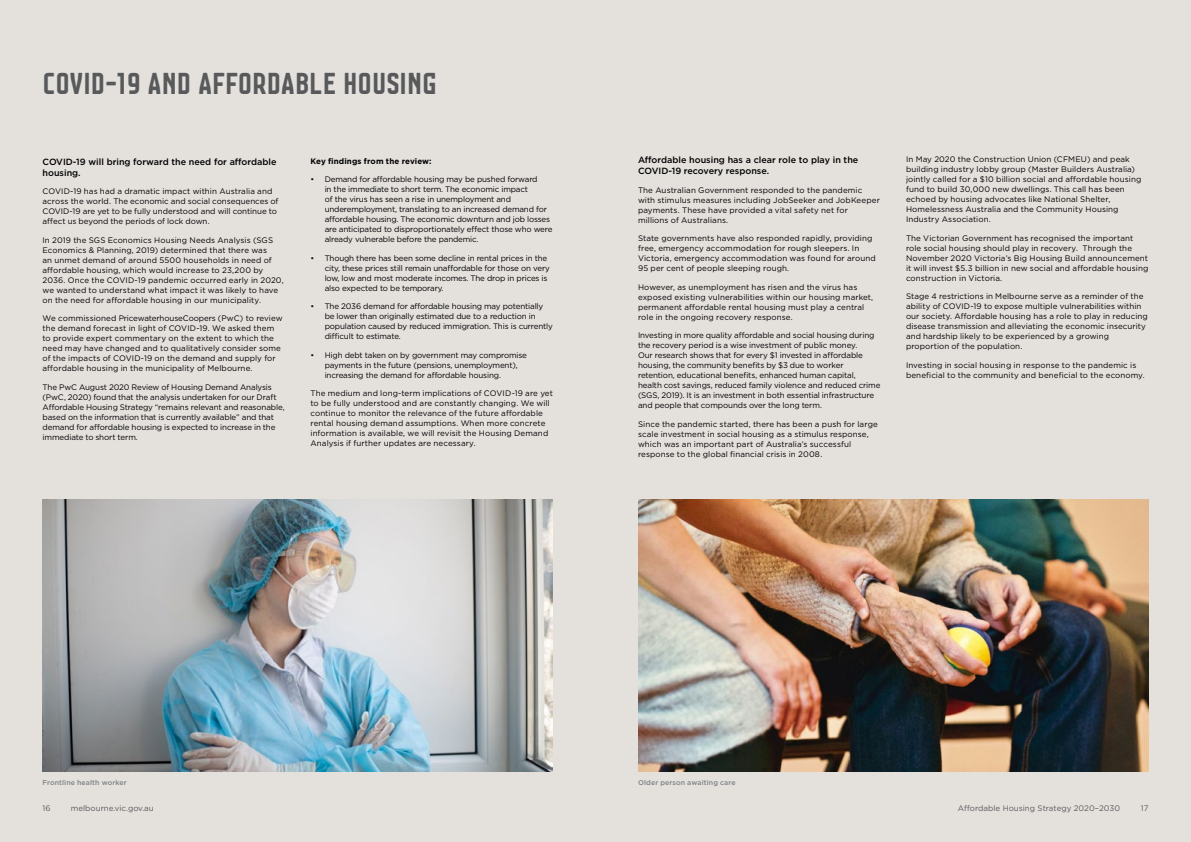
<style>
.page{position:relative;width:1191px;height:842px;background:#e4e1dd}
.page>*{position:absolute;margin:0;border:0;box-sizing:border-box;transform-origin:0 0}
.t1{font:32px "Co M";color:#58595b}
.t2{font:500 9px/11px "Gotham";color:#000}
.t3{font:8px/10px "Gotham";color:#000}
.t4{font:8px/10px "Gotham";letter-spacing:-.02em;color:#000}
.t5{font:8px "Gotham";color:#58595b}
.t6{font:700 8px "Gotham";letter-spacing:.015em;color:#000}
.t7{font:500 7px "Gotham";letter-spacing:.015em;color:#7c8185}
</style>
<div class="page">
<img style="left:43px;top:500px;width:510px;height:271px">
<img style="left:638px;top:500px;width:510px;height:271px">
<h1 class="t1" style="left:43px;top:65px;width:396px">COVID-19 AND AFFORDABLE HOUSING</h1>
<p class="t2" style="left:43px;top:156px;width:235px">COVID-19 will bring forward the need for affordable housing.</p>
<p class="t3" style="left:43px;top:186px;width:237px">COVID-19 has had a dramatic impact within Australia and across the world. The economic and social consequences of COVID-19 are yet to be fully understood and will continue to affect us beyond the periods of lock down.</p>
<p class="t3" style="left:43px;top:235px;width:243px">In 2019 the SGS Economics Housing Needs Analysis (SGS Economics &amp; Planning, 2019) determined that there was<br>an unmet demand of around 5500 households in need of affordable housing, which would increase to 23,200 by 2036. Once the COVID-19 pandemic occurred early in 2020, we wanted to understand what impact it was likely to have on the need for affordable housing in our municipality.</p>
<p class="t3" style="left:43px;top:313px;width:242px">We commissioned PricewaterhouseCoopers (PwC) to review the demand forecast in light of COVID-19. We asked them to provide expert commentary on the extent to which the need may have changed and to qualitatively consider some of the impacts of COVID-19 on the demand and supply for affordable housing in the municipality of Melbourne.</p>
<p class="t3" style="left:43px;top:382px;width:244px">The PwC August 2020 Review of Housing Demand Analysis (PwC, 2020) found that the analysis undertaken for our Draft Affordable Housing Strategy “remains relevant and reasonable, based on the information that is currently available” and that demand for affordable housing is expected to increase in the immediate to short term.</p>
<p class="t6" style="left:310px;top:156px;width:123px">Key findings from the review:</p>
<p class="t4" style="left:325px;top:174px;width:229px;text-indent:-14px">• Demand for affordable housing may be pushed forward<br>in the immediate to short term. The economic impact<br>of the virus has seen a rise in unemployment and underemployment, translating to an increased demand for affordable housing. The economic downturn and job losses are anticipated to disproportionately effect those who were already vulnerable before the pandemic.</p>
<p class="t4" style="left:325px;top:253px;width:227px;text-indent:-14px">• Though there has been some decline in rental prices in the city, these prices still remain unaffordable for those on very low, low and most moderate incomes. The drop in prices is also expected to be temporary.</p>
<p class="t4" style="left:325px;top:301px;width:230px;text-indent:-14px">• The 2036 demand for affordable housing may potentially be lower than originally estimated due to a reduction in population caused by reduced immigration. This is currently difficult to estimate.</p>
<p class="t4" style="left:325px;top:350px;width:204px;text-indent:-14px">• High debt taken on by government may compromise payments in the future (pensions, unemployment), increasing the demand for affordable housing.</p>
<p class="t3" style="left:310px;top:388px;width:244px">The medium and long-term implications of COVID-19 are yet to be fully understood and are constantly changing. We will continue to monitor the relevance of the future affordable rental housing demand assumptions. When more concrete information is available, we will revisit the Housing Demand Analysis if further updates are necessary.</p>
<p class="t2" style="left:638px;top:154px;width:222px">Affordable housing has a clear role to play in the<br>COVID-19 recovery response.</p>
<p class="t3" style="left:638px;top:185px;width:243px">The Australian Government responded to the pandemic with stimulus measures including JobSeeker and JobKeeper payments. These have provided a vital safety net for millions of Australians.</p>
<p class="t3" style="left:638px;top:233px;width:239px">State governments have also responded rapidly, providing free, emergency accommodation for rough sleepers. In Victoria, emergency accommodation was found for around 95 per cent of people sleeping rough.</p>
<p class="t3" style="left:638px;top:282px;width:237px">However, as unemployment has risen and the virus has exposed existing vulnerabilities within our housing market, permanent affordable rental housing must play a central role in the ongoing recovery response.</p>
<p class="t3" style="left:638px;top:330px;width:244px">Investing in more quality affordable and social housing during the recovery period is a wise investment of public money.<br>Our research shows that for every $1 invested in affordable housing, the community benefits by $3 due to worker retention, educational benefits, enhanced human capital, health cost savings, reduced family violence and reduced crime (SGS, 2019). It is an investment in both essential infrastructure and people that compounds over the long term.</p>
<p class="t3" style="left:638px;top:419px;width:241px">Since the pandemic started, there has been a push for large scale investment in social housing as a stimulus response, which was an important part of Australia’s successful response to the global financial crisis in 2008.</p>
<p class="t3" style="left:906px;top:154px;width:237px">In May 2020 the Construction Union (CFMEU) and peak building industry lobby group (Master Builders Australia) jointly called for a $10 billion social and affordable housing fund to build 30,000 new dwellings. This call has been echoed by housing advocates like National Shelter, Homelessness Australia and the Community Housing Industry Association.</p>
<p class="t3" style="left:906px;top:233px;width:244px">The Victorian Government has recognised the important role social housing should play in recovery. Through the November 2020 Victoria’s Big Housing Build announcement it will invest $5.3 billion in new social and affordable housing construction in Victoria.</p>
<p class="t3" style="left:906px;top:291px;width:243px">Stage 4 restrictions in Melbourne serve as a reminder of the ability of COVID-19 to expose multiple vulnerabilities within our society. Affordable housing has a role to play in reducing disease transmission and alleviating the economic insecurity and hardship likely to be experienced by a growing proportion of the population.</p>
<p class="t3" style="left:906px;top:360px;width:240px">Investing in social housing in response to the pandemic is beneficial to the community and beneficial to the economy.</p>
<p class="t7" style="left:43px;top:778px;width:86px">Frontline health worker</p>
<p class="t7" style="left:638px;top:778px;width:99px">Older person awaiting care</p>
<p class="t5" style="left:43px;top:803px;width:10px">16</p>
<p class="t5" style="left:71px;top:803px;width:84px">melbourne.vic.gov.au</p>
<p class="t5" style="left:958px;top:803px;width:164px">Affordable Housing Strategy 2020–2030</p>
<p class="t5" style="left:1140px;top:803px;width:9px">17</p>
</div>
